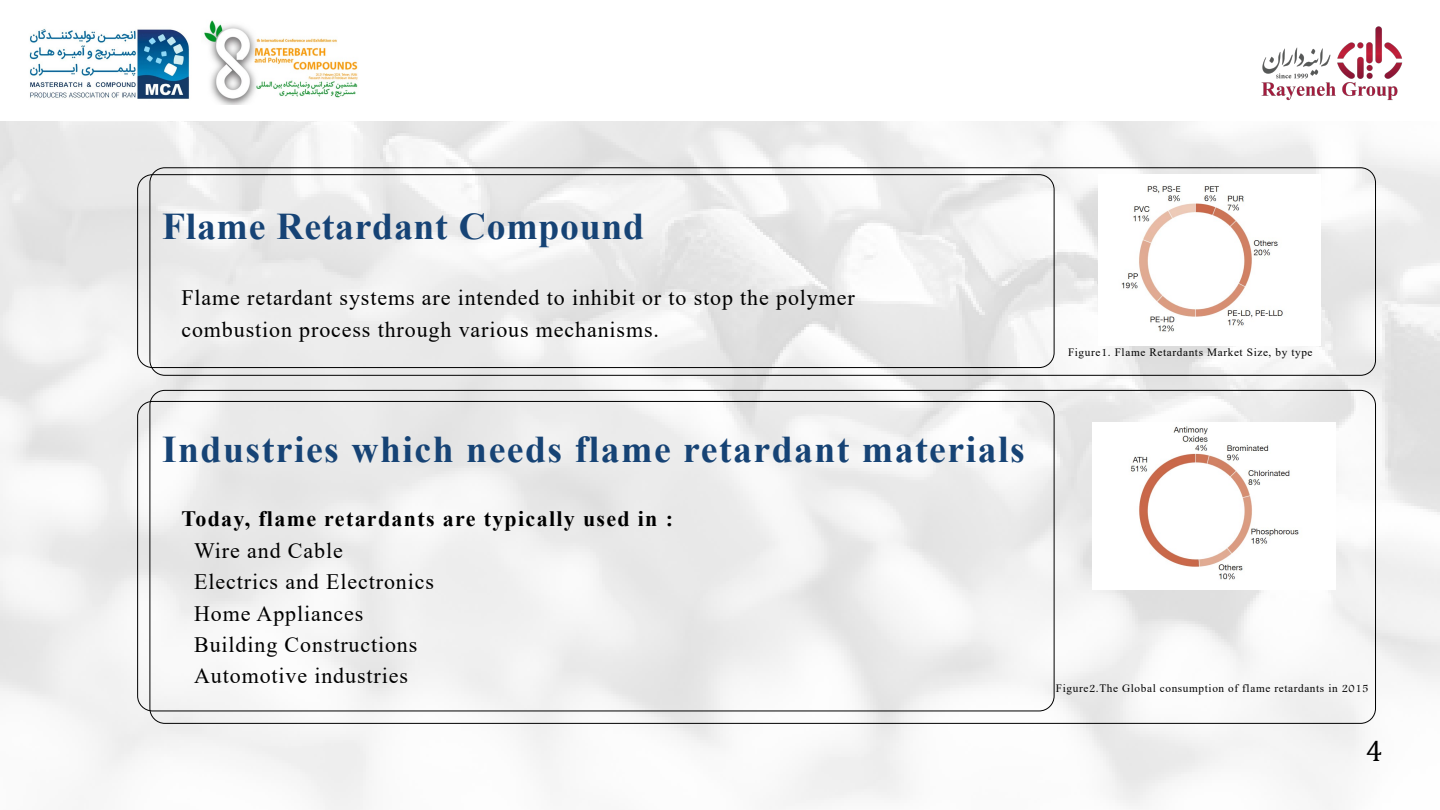
<style>
.page{position:relative;width:1440px;height:810px;background:#fff}
.page>*{position:absolute;margin:0;border:0;box-sizing:border-box;transform-origin:0 0}
.t1{font:700 37.72px "Times New Roman";letter-spacing:.04em;color:#164375}
.t2{font:700 37.72px "Times New Roman";letter-spacing:.02em;color:#164375}
.t3{font:30px "Cambria Math";color:#000}
.t4{font:21.98px/31.4px "Times New Roman";letter-spacing:.04em;color:#000}
.t5{font:700 21.98px "Times New Roman";letter-spacing:.06em;color:#000}
.t6{font:11.25px "Times New Roman";letter-spacing:.055em;color:#000}
.s1{font-family:"Footlight MT Light"}
</style>
<div class="page">
<img style="left:0;top:122px;width:1440px;height:688px">
<img style="left:29px;top:29px;width:161px;height:70px">
<img style="left:204px;top:20px;width:154px;height:85px">
<img style="left:1261px;top:26px;width:142px;height:75px">
<img style="left:1098px;top:174px;width:223px;height:171px">
<img style="left:1092px;top:422px;width:243px;height:167px">
<div style="left:137px;top:174px;width:917px;height:194px;border:1px solid #000;border-radius:15px"></div>
<div style="left:150px;top:167px;width:1226px;height:209px;border:1px solid #000;border-radius:15px"></div>
<h1 class="t2" style="left:162px;top:199px;width:484px">Flame Retardant Compound</h1>
<p class="t4" style="left:181px;top:282px;width:675px">Flame retardant systems are intended to inhibit or to stop the polymer combustion process through various mechanisms.</p>
<h1 class="t1" style="left:162px;top:422px;width:864px">Industries which needs flame retardant materials</h1>
<p class="t5" style="left:181px;top:503px;width:493px">Today, flame retardants are typically used in :</p>
<p class="t4" style="left:194px;top:534px;width:241px">Wire and Cable<br>Electrics and Electronics<br>Home Appliances<br>Building Constructions<br>Automotive industries</p>
<p class="t6" style="left:1068px;top:344px;width:246px">Figure<span class="s1">1</span>. Flame Retardants Market Size, by type</p>
<p class="t6" style="left:1056px;top:681px;width:314px">Figure<span class="s1">2</span>.The Global consumption of flame retardants in <span class="s1">2015</span></p>
<h2 class="t3" style="left:1366px;top:733px;width:18px">4</h2>
</div>
